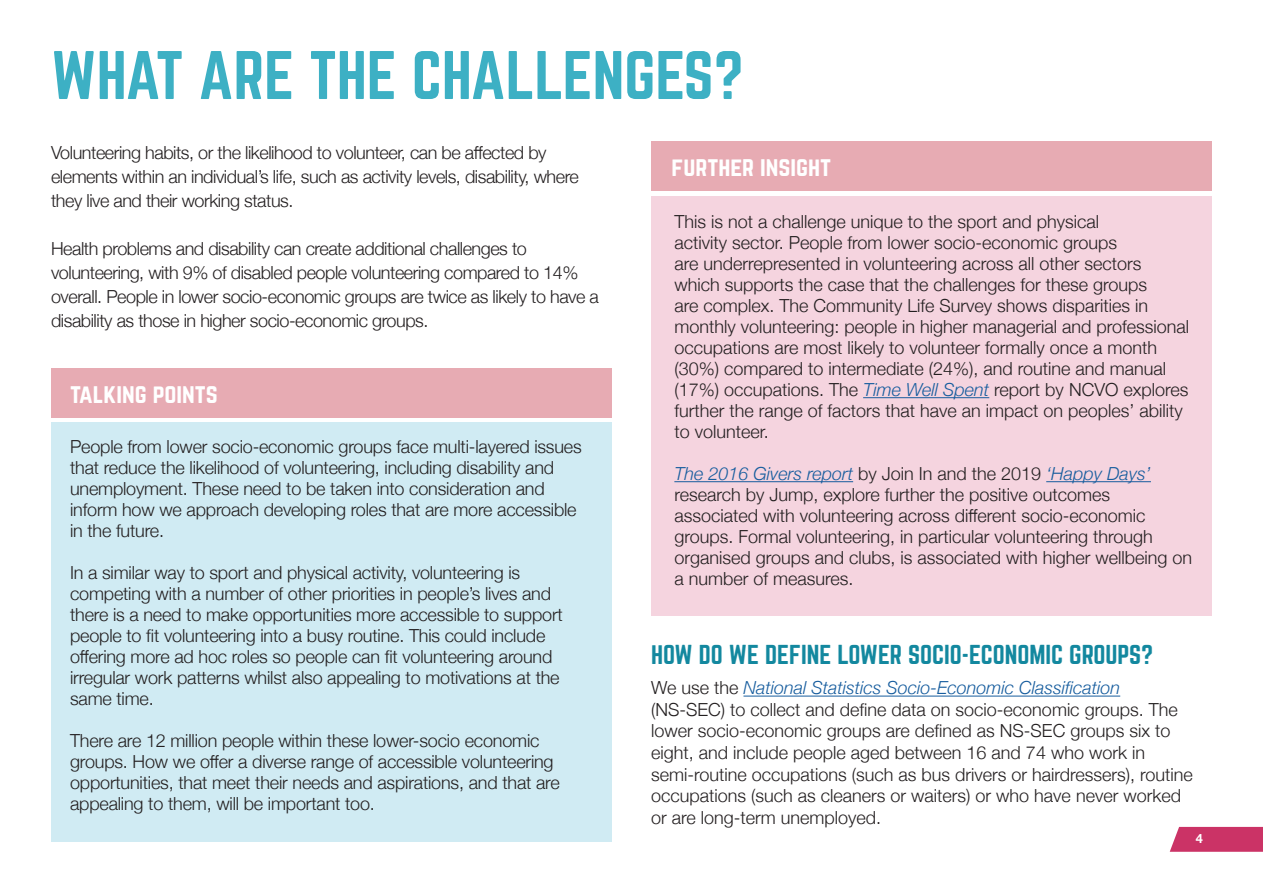
<style>
.page{position:relative;width:1263px;height:893px;background:#fff}
.page>*{position:absolute;margin:0;border:0;box-sizing:border-box;transform-origin:0 0}
._1_-_heading{font:60px "Norwester";color:#3db0c4}
._2_-_heading{font:24px "Norwester";color:#13889f}
.t1{font:24px "Norwester";color:#fff}
.t2{font:300 18px/21px "Helvetica Neue";letter-spacing:-.01em;color:#231f20}
.t3{font:700 12.75px "Helvetica Neue";color:#fff}
.s1{font-style:italic;color:#175d9e}
</style>
<div class="page">
<svg style="left:1170px;top:827px;width:93px;height:25px;background:#cd3e6e"></svg>
<div style="left:51px;top:368px;width:561px;height:49px;background:#e7abb3"></div>
<div style="left:51px;top:423px;width:561px;height:419px;background:#d0ebf3"></div>
<div style="left:651px;top:142px;width:561px;height:49px;background:#e7abb3"></div>
<div style="left:651px;top:196px;width:561px;height:420px;background:#f5d4df"></div>
<hr style="left:863px;top:397px;width:126px;height:1px;background:#175d9e">
<hr style="left:674px;top:481px;width:179px;height:1px;background:#175d9e">
<hr style="left:1046px;top:481px;width:105px;height:1px;background:#175d9e">
<hr style="left:743px;top:696px;width:377px;height:1px;background:#175d9e">
<p class="_1_-_heading" style="left:51px;top:47px;width:694px">WHAT ARE THE CHALLENGES?</p>
<p class="t2" style="left:51px;top:139px;width:529px;line-height:24px">Volunteering habits, or the likelihood to volunteer, can be affected by elements within an individual’s life, such as activity levels, disability, where they live and their working status.</p>
<p class="t2" style="left:51px;top:235px;width:549px;line-height:24px">Health problems and disability can create additional challenges to volunteering, with 9% of disabled people volunteering compared to 14% overall. People in lower socio-economic groups are twice as likely to have a disability as those in higher socio-economic groups.</p>
<p class="t1" style="left:70px;top:382px;width:149px">talking points</p>
<p class="t2" style="left:70px;top:435px;width:513px">People from lower socio-economic groups face multi-layered issues that reduce the likelihood of volunteering, including disability and unemployment. These need to be taken into consideration and inform how we approach developing roles that are more accessible in the future.</p>
<p class="t2" style="left:70px;top:561px;width:494px">In a similar way to sport and physical activity, volunteering is competing with a number of other priorities in people’s lives and there is a need to make opportunities more accessible to support people to fit volunteering into a busy routine. This could include offering more ad hoc roles so people can fit volunteering around irregular work patterns whilst also appealing to motivations at the same time.</p>
<p class="t2" style="left:70px;top:729px;width:491px">There are 12 million people within these lower-socio economic groups. How we offer a diverse range of accessible volunteering opportunities, that meet their needs and aspirations, and that are appealing to them, will be important too.</p>
<p class="t1" style="left:671px;top:155px;width:161px">further insight</p>
<p class="t2" style="left:674px;top:210px;width:516px">This is not a challenge unique to the sport and physical<br>activity sector. People from lower socio-economic groups<br>are underrepresented in volunteering across all other sectors which supports the case that the challenges for these groups<br>are complex. The Community Life Survey shows disparities in monthly volunteering: people in higher managerial and professional occupations are most likely to volunteer formally once a month (30%) compared to intermediate (24%), and routine and manual (17%) occupations. The <span class="s1">Time Well Spent</span> report by NCVO explores further the range of factors that have an impact on peoples’ ability to volunteer.</p>
<p class="t2" style="left:674px;top:462px;width:519px"><span class="s1">The 2016 Givers report</span> by Join In and the 2019 <span class="s1">‘Happy Days’ </span>research by Jump, explore further the positive outcomes associated with volunteering across different socio-economic groups. Formal volunteering, in particular volunteering through organised groups and clubs, is associated with higher wellbeing on a number of measures.</p>
<p class="_2_-_heading" style="left:651px;top:643px;width:504px">HOW DO WE DEFINE LOWER SOCIO-ECONOMIC GROUPS?</p>
<p class="t2" style="left:651px;top:676px;width:543px;line-height:21.6px">We use the <span class="s1">National Statistics Socio-Economic Classification </span>(NS-SEC) to collect and define data on socio-economic groups. The lower socio-economic groups are defined as NS-SEC groups six to eight, and include people aged between 16 and 74 who work in semi-routine occupations (such as bus drivers or hairdressers), routine occupations (such as cleaners or waiters) or who have never worked or are long-term unemployed.</p>
<p class="t3" style="left:1196px;top:828px;width:9px">4</p>
</div>
